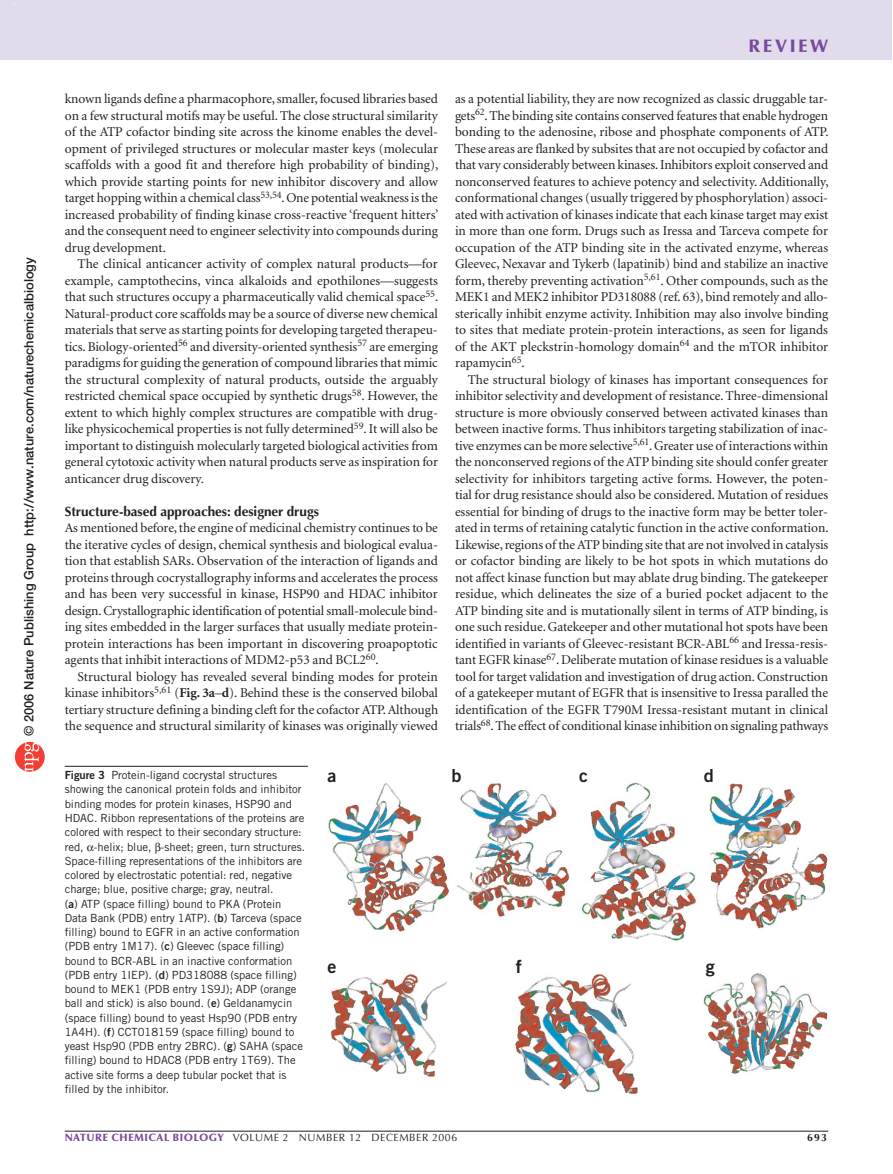
<style>
.page{position:relative;width:893px;height:1174px;background:#fff}
.page>*{position:absolute;margin:0;border:0;box-sizing:border-box;transform-origin:0 0}
.t1{font:18px "Trade Gothic Bold Two";color:#231f20}
.t2{font:900 18px "Optima";letter-spacing:.15em;color:#79499d}
.t3{font:13.5px/16.5px "Minion";letter-spacing:-.005em;color:#231f20;text-align:justify}
.t4{font:700 13.5px "Optima";letter-spacing:-.005em;color:#231f20}
.t5{font:500 12.9px "Helvetica Neue";color:#201f20}
.t6{font:11.25px/14.2px "Trade Gothic";letter-spacing:-.005em;color:#231f20}
.t7{font:10.5px "Optima";letter-spacing:.05em;color:#231f20}
.t8{font:700 10.5px "Optima";color:#231f20}
.s1{font-family:"Helvetica Neue Medium 2";font-weight:400}
.s2{font-weight:700}
.s3{font-family:"Trade Gothic Bold Two"}
.s4{font-weight:900;color:#79499d}
</style>
<div class="page">
<div style="left:1px;top:0;width:891px;height:59px;background:#e2dbec"></div>
<img style="left:328px;top:783px;width:121px;height:149px">
<img style="left:456px;top:783px;width:114px;height:134px">
<img style="left:581px;top:782px;width:115px;height:159px">
<img style="left:709px;top:783px;width:119px;height:146px">
<img style="left:330px;top:974px;width:117px;height:103px">
<img style="left:515px;top:974px;width:123px;height:121px">
<img style="left:703px;top:973px;width:125px;height:101px">
<hr style="left:65px;top:766px;width:243px;height:1px;background:#231f20">
<hr style="left:65px;top:1130px;width:763px;height:1px;background:#231f20">
<svg style="left:15px;top:742px;width:30px;height:29px"></svg>
<p class="t5" style="left:24px;top:736px;width:480px;rotate:-90deg">© 200<span class="s1">6</span> Nature Publishing Group http://www.nature.com/naturechemicalbiology</p>
<h1 class="t2" style="left:748px;top:38px;width:81px">REVIEW</h1>
<p class="t3" style="left:65px;top:92px;width:375px">known ligands define a pharmacophore, smaller, focused libraries based on a few structural motifs may be useful. The close structural similarity of the ATP cofactor binding site across the kinome enables the devel&shy;opment of privileged structures or molecular master keys (molecular scaffolds with a good fit and therefore high probability of binding), which provide starting points for new inhibitor discovery and allow target hopping within a chemical class<sup>53,54</sup>. One potential weakness is the increased probability of finding kinase cross-reactive ‘frequent hitters’ and the consequent need to engineer selectivity into compounds during drug development.</p>
<p class="t3" style="left:65px;top:257px;width:375px;text-indent:13px">The clinical anticancer activity of complex natural products—for example, camptothecins, vinca alkaloids and epothilones—suggests that such structures occupy a pharmaceutically valid chemical space<sup>55</sup>.<br>Natural-product core scaffolds may be a source of diverse new chemical materials that serve as starting points for developing targeted therapeu&shy;tics. Biology-oriented<sup>56</sup> and diversity-oriented synthesis<sup>57</sup> are emerging paradigms for guiding the generation of compound libraries that mimic the structural complexity of natural products, outside the arguably restricted chemical space occupied by synthetic drugs<sup>58</sup>. However, the extent to which highly complex structures are compatible with drug&shy;like physicochemical properties is not fully determined<sup>59</sup>. It will also be important to distinguish molecularly targeted biological activities from general cytotoxic activity when natural products serve as inspiration for anticancer drug discovery.</p>
<p class="t4" style="left:65px;top:506px;width:256px">Structure-based approaches: designer drugs</p>
<p class="t3" style="left:65px;top:521px;width:375px">As mentioned before, the engine of medicinal chemistry continues to be the iterative cycles of design, chemical synthesis and biological evalua&shy;tion that establish SARs. Observation of the interaction of ligands and proteins through cocrystallography informs and accelerates the process and has been very successful in kinase, HSP90 and HDAC inhibitor design. Crystallographic identification of potential small-molecule bind&shy;ing sites embedded in the larger surfaces that usually mediate protein&shy;protein interactions has been important in discovering proapoptotic agents that inhibit interactions of MDM2-p53 and BCL2<sup>60</sup>.</p>
<p class="t3" style="left:65px;top:669px;width:375px;text-indent:13px">Structural biology has revealed several binding modes for protein kinase inhibitors<sup>5,61</sup> (<span class="s2">Fig. 3a</span>–<span class="s2">d</span>). Behind these is the conserved bilobal tertiary structure defining a binding cleft for the cofactor ATP. Although the sequence and structural similarity of kinases was originally viewed</p>
<p class="t3" style="left:455px;top:92px;width:375px">as a potential liability, they are now recognized as classic druggable tar&shy;gets<sup>62</sup>. The binding site contains conserved features that enable hydrogen bonding to the adenosine, ribose and phosphate components of ATP.<br>These areas are flanked by subsites that are not occupied by cofactor and that vary considerably between kinases. Inhibitors exploit conserved and nonconserved features to achieve potency and selectivity. Additionally, conformational changes (usually triggered by phosphorylation) associ&shy;ated with activation of kinases indicate that each kinase target may exist in more than one form. Drugs such as Iressa and Tarceva compete for occupation of the ATP binding site in the activated enzyme, whereas Gleevec, Nexavar and Tykerb (lapatinib) bind and stabilize an inactive form, thereby preventing activation<sup>5,61</sup>. Other compounds, such as the MEK1 and MEK2 inhibitor PD318088 (ref. 63), bind remotely and allo&shy;sterically inhibit enzyme activity. Inhibition may also involve binding to sites that mediate protein-protein interactions, as seen for ligands of the AKT pleckstrin-homology domain<sup>64</sup> and the mTOR inhibitor rapamycin<sup>65</sup>.</p>
<p class="t3" style="left:455px;top:372px;width:375px;text-indent:13px">The structural biology of kinases has important consequences for inhibitor selectivity and development of resistance. Three-dimensional structure is more obviously conserved between activated kinases than between inactive forms. Thus inhibitors targeting stabilization of inac&shy;tive enzymes can be more selective<sup>5,61</sup>. Greater use of interactions within the nonconserved regions of the ATP binding site should confer greater selectivity for inhibitors targeting active forms. However, the poten&shy;tial for drug resistance should also be considered. Mutation of residues essential for binding of drugs to the inactive form may be better toler&shy;ated in terms of retaining catalytic function in the active conformation.<br>Likewise, regions of the ATP binding site that are not involved in catalysis or cofactor binding are likely to be hot spots in which mutations do not affect kinase function but may ablate drug binding. The gatekeeper residue, which delineates the size of a buried pocket adjacent to the ATP binding site and is mutationally silent in terms of ATP binding, is one such residue. Gatekeeper and other mutational hot spots have been identified in variants of Gleevec-resistant BCR-ABL<sup>66</sup> and Iressa-resis&shy;tant EGFR kinase<sup>67</sup>. Deliberate mutation of kinase residues is a valuable tool for target validation and investigation of drug action. Construction of a gatekeeper mutant of EGFR that is insensitive to Iressa paralled the identification of the EGFR T790M Iressa-resistant mutant in clinical trials<sup>68</sup>. The effect of conditional kinase inhibition on signaling pathways</p>
<h1 class="t1" style="left:328px;top:769px;width:10px">a</h1>
<h1 class="t1" style="left:451px;top:769px;width:12px">b</h1>
<h1 class="t1" style="left:579px;top:769px;width:10px">c</h1>
<h1 class="t1" style="left:704px;top:769px;width:12px">d</h1>
<p class="t6" style="left:65px;top:769px;width:242px"><span class="s3">Figure 3</span> Protein-ligand cocrystal structures showing the canonical protein folds and inhibitor binding modes for protein kinases, HSP90 and HDAC. Ribbon representations of the proteins are colored with respect to their secondary structure: red, -helix; blue, -sheet; green, turn structures.<br>Space-filling representations of the inhibitors are colored by electrostatic potential: red, negative charge; blue, positive charge; gray, neutral.<br>(<span class="s3">a</span>) ATP (space filling) bound to PKA (Protein Data Bank (PDB) entry 1ATP). (<span class="s3">b</span>) Tarceva (space filling) bound to EGFR in an active conformation (PDB entry 1M17). (<span class="s3">c</span>) Gleevec (space filling) bound to BCR-ABL in an inactive conformation (PDB entry 1IEP). (<span class="s3">d</span>) PD318088 (space filling) bound to MEK1 (PDB entry 1S9J); ADP (orange ball and stick) is also bound. (<span class="s3">e</span>) Geldanamycin (space filling) bound to yeast Hsp90 (PDB entry 1A4H). (<span class="s3">f</span>) CCT018159 (space filling) bound to yeast Hsp90 (PDB entry 2BRC). (<span class="s3">g</span>) SAHA (space filling) bound to HDAC8 (PDB entry 1T69). The active site forms a deep tubular pocket that is filled by the inhibitor.</p>
<p class="t7" style="left:65px;top:1133px;width:394px"><span class="s4">NATURE CHEMICAL BIOLOGY</span> VOLUME 2 NUMBER 12 DECEMBER 2006</p>
<p class="t8" style="left:807px;top:1133px;width:21px">693</p>
<h1 class="t1" style="left:328px;top:960px;width:10px">e</h1>
<h1 class="t1" style="left:516px;top:960px;width:7px">f</h1>
<h1 class="t1" style="left:706px;top:960px;width:10px">g</h1>
</div>
